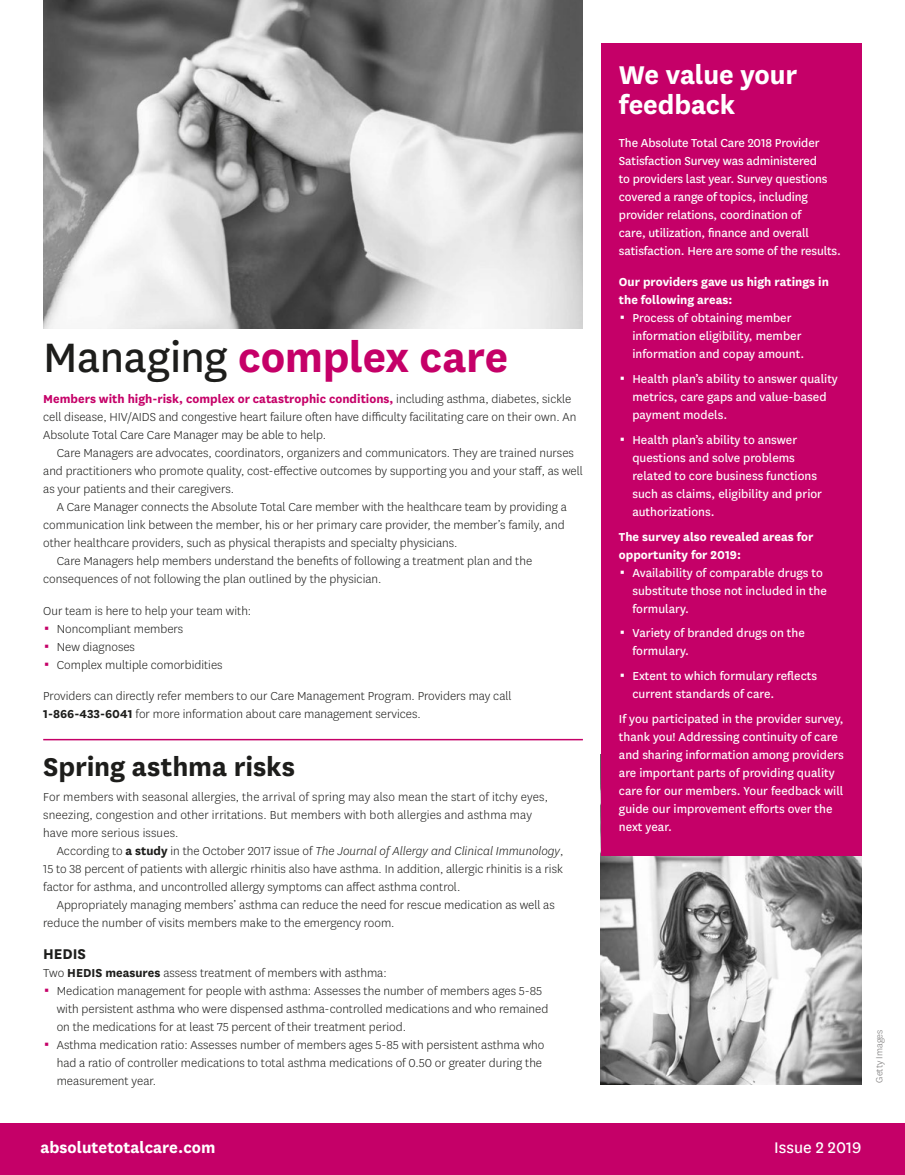
<style>
.page{position:relative;width:905px;height:1175px;background:#fff}
.page>*{position:absolute;margin:0;border:0;box-sizing:border-box;transform-origin:0 0}
.t1{font:700 48px "Centene Sans";letter-spacing:-.01em;color:#c50068}
.t2{font:700 30px/30px "Centene Sans";letter-spacing:-.005em;color:#fff}
.t3{font:700 30px "Centene Sans";letter-spacing:-.005em;color:#1d1d1b}
.t4{font:700 18px "Centene Sans";color:#fff}
.t5{font:18px "Centene Sans";color:#fff}
.t6{font:700 16.5px "Centene Sans";color:#1d1d1b}
.t7{font:300 13.5px/18px "Centene Sans";color:#1d1d1b}
.t8{font:13.5px/18px "Centene Sans";color:#fff}
.t9{font:700 13.5px/18px "Centene Sans";color:#fff}
.t10{font:300 10.5px "Centene Sans";color:#747373}
.s1{font-weight:400;color:#1d1d1b}
.s2{font-weight:700;color:#c50068}
.s3{font-weight:700}
.s4{font-style:italic}
</style>
<div class="page">
<img style="left:43px;top:0;width:540px;height:328px">
<img style="left:601px;top:856px;width:260px;height:228px">
<div style="left:601px;top:43px;width:260px;height:813px;background:#c50068"></div>
<hr style="left:43px;top:739px;width:540px;height:1px;background:#c50068">
<div style="left:0;top:1123px;width:905px;height:52px;background:#c50068"></div>
<h1 class="t1" style="left:43px;top:323px;width:466px"><span class="s1">Managing</span> complex care</h1>
<p class="t7" style="left:43px;top:390px;width:534px"><span class="s2">Members with high-risk, complex or catastrophic conditions,</span> including asthma, diabetes, sickle cell disease, HIV/AIDS and congestive heart failure often have difficulty facilitating care on their own. An<br>Absolute Total Care Care Manager may be able to help.</p>
<p class="t7" style="left:43px;top:444px;width:541px;text-indent:14px">Care Managers are advocates, coordinators, organizers and communicators. They are trained nurses and practitioners who promote quality, cost-effective outcomes by supporting you and your staff, as well as your patients and their caregivers.</p>
<p class="t7" style="left:57px;top:498px;width:511px">A Care Manager connects the Absolute Total Care member with the healthcare team by providing a</p>
<p class="t7" style="left:43px;top:516px;width:523px">communication link between the member, his or her primary care provider, the member’s family, and</p>
<p class="t7" style="left:43px;top:534px;width:416px">other healthcare providers, such as physical therapists and specialty physicians.</p>
<p class="t7" style="left:57px;top:552px;width:477px">Care Managers help members understand the benefits of following a treatment plan and the</p>
<p class="t7" style="left:43px;top:570px;width:340px">consequences of not following the plan outlined by the physician.</p>
<p class="t7" style="left:57px;top:601px;width:196px;text-indent:-14px">Our team is here to help your team with:<br>Noncompliant members<br>New diagnoses<br>Complex multiple comorbidities</p>
<p class="t7" style="left:43px;top:687px;width:470px">Providers can directly refer members to our Care Management Program. Providers may call<br><span class="s3">1-866-433-6041</span> for more information about care management services.</p>
<h2 class="t3" style="left:43px;top:746px;width:253px">Spring asthma risks</h2>
<p class="t7" style="left:43px;top:787px;width:506px">For members with seasonal allergies, the arrival of spring may also mean the start of itchy eyes, sneezing, congestion and other irritations. But members with both allergies and asthma may have more serious issues.</p>
<p class="t7" style="left:43px;top:841px;width:522px;text-align:justify;text-indent:14px">According to <span class="s3">a study</span> in the October 2017 issue of <span class="s4">The Journal of Allergy and Clinical Immunology</span>, 15 to 38 percent of patients with allergic rhinitis also have asthma. In addition, allergic rhinitis is a risk factor for asthma, and uncontrolled allergy symptoms can affect asthma control.</p>
<p class="t7" style="left:43px;top:895px;width:513px;text-indent:14px">Appropriately managing members’ asthma can reduce the need for rescue medication as well as reduce the number of visits members make to the emergency room.</p>
<p class="t6" style="left:43px;top:942px;width:44px">HEDIS</p>
<p class="t7" style="left:57px;top:963px;width:493px;text-indent:-14px">Two <span class="s3">HEDIS measures</span> assess treatment of members with asthma:<br>Medication management for people with asthma: Assesses the number of members ages 5-85 with persistent asthma who were dispensed asthma-controlled medications and who remained on the medications for at least 75 percent of their treatment period.<br>Asthma medication ratio: Assesses number of members ages 5-85 with persistent asthma who had a ratio of controller medications to total asthma medications of 0.50 or greater during the measurement year.</p>
<h2 class="t2" style="left:619px;top:57px;width:180px">We value your feedback</h2>
<p class="t8" style="left:619px;top:133px;width:223px">The Absolute Total Care 2018 Provider Satisfaction Survey was administered<br>to providers last year. Survey questions covered a range of topics, including provider relations, coordination of<br>care, utilization, finance and overall satisfaction. Here are some of the results.</p>
<p class="t9" style="left:619px;top:272px;width:211px">Our providers gave us high ratings in the following areas:</p>
<p class="t8" style="left:632px;top:308px;width:173px">Process of obtaining member information eligibility, member information and copay amount.</p>
<p class="t8" style="left:632px;top:369px;width:207px">Health plan’s ability to answer quality metrics, care gaps and value-based payment models.</p>
<p class="t8" style="left:632px;top:430px;width:191px">Health plan’s ability to answer questions and solve problems related to core business functions such as claims, eligibility and prior authorizations.</p>
<p class="t9" style="left:619px;top:526px;width:196px">The survey also revealed areas for opportunity for 2019:</p>
<p class="t8" style="left:632px;top:563px;width:196px">Availability of comparable drugs to substitute those not included in the formulary.</p>
<p class="t8" style="left:632px;top:623px;width:174px">Variety of branded drugs on the formulary.</p>
<p class="t8" style="left:632px;top:666px;width:186px">Extent to which formulary reflects current standards of care.</p>
<p class="t8" style="left:619px;top:709px;width:226px">If you participated in the provider survey, thank you! Addressing continuity of care and sharing information among providers are important parts of providing quality care for our members. Your feedback will guide our improvement efforts over the next year.</p>
<p class="t10" style="left:872px;top:1082px;width:54px;rotate:-90deg">Getty Images</p>
<h3 class="t4" style="left:41px;top:1134px;width:176px">absolutetotalcare.com</h3>
<h3 class="t5" style="left:774px;top:1135px;width:89px">Issue 2 2019</h3>
</div>
